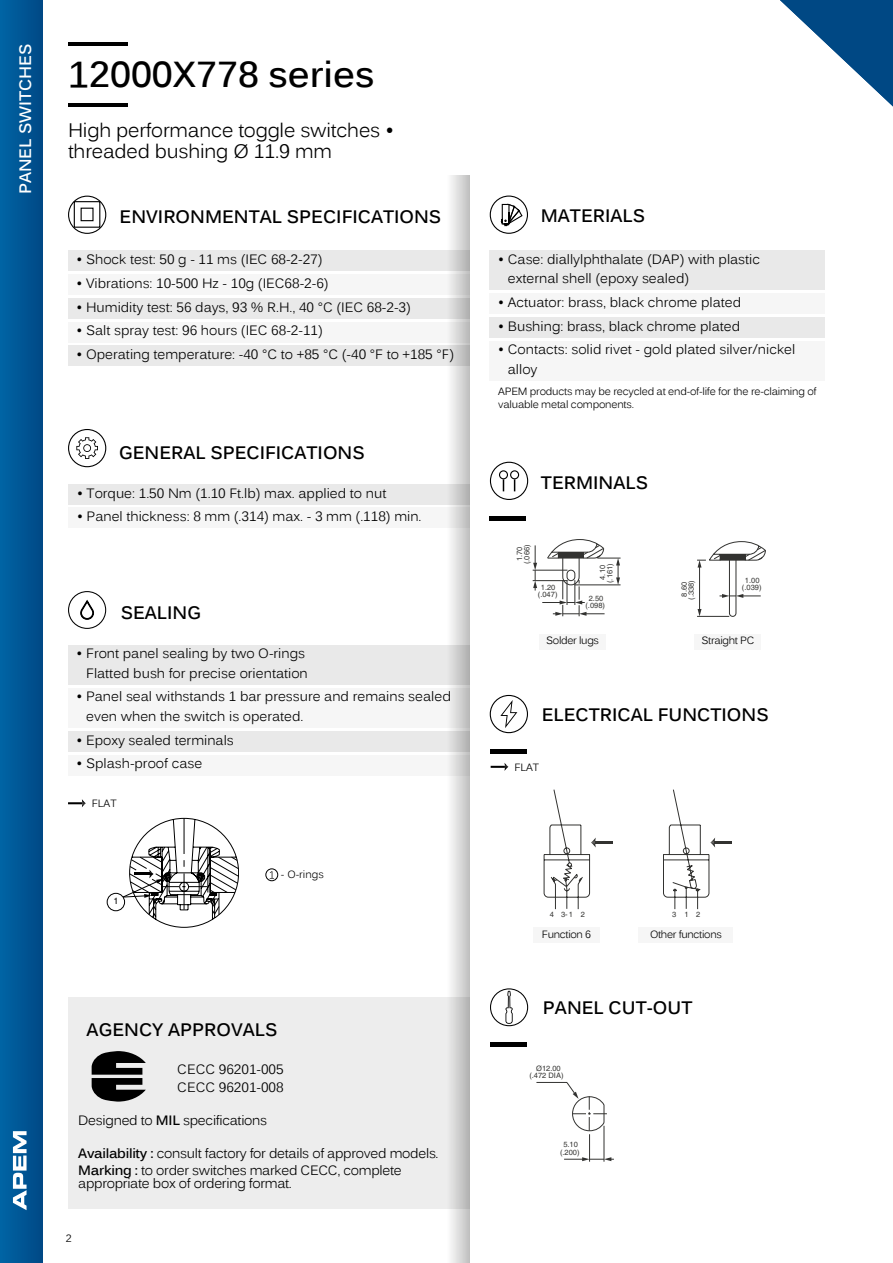
<style>
.page{position:relative;width:893px;height:1263px;background:#fff}
.page>*{position:absolute;margin:0;border:0;box-sizing:border-box;transform-origin:0 0}
.t1{font:700 36px "Kalinga";color:#000}
.t2{font:19.5px/21px "Kalinga";letter-spacing:-.01em;color:#000}
.t3{font:700 18px "Kalinga";color:#000}
.t4{font:700 16.5px "Kalinga";color:#fff}
.t5{font:13.5px/19.5px "Kalinga";color:#000}
.t6{font:13.5px/17.4px "Kalinga";letter-spacing:-.02em;color:#000}
.t7{font:10.5px/12.6px "Kalinga";letter-spacing:-.02em;color:#000}
.t8{font:9px "Helvetica";color:#000}
.t9{font:7.5px/7.4px "Helvetica";color:#323230;text-align:center}
.s1{font-weight:700}
</style>
<div class="page">
<div style="left:68px;top:251px;width:402px;height:20px;background:#e9e9e9"></div>
<div style="left:68px;top:275px;width:402px;height:20px;background:#f6f6f6"></div>
<div style="left:68px;top:298px;width:402px;height:20px;background:#e9e9e9"></div>
<div style="left:68px;top:322px;width:402px;height:20px;background:#f6f6f6"></div>
<div style="left:68px;top:346px;width:402px;height:20px;background:#e9e9e9"></div>
<svg style="left:68px;top:196px;width:38px;height:38px"></svg>
<div style="left:74px;top:201px;width:26px;height:27px;border:1px solid #000"></div>
<div style="left:81px;top:208px;width:13px;height:13px;border:1px solid #000"></div>
<div style="left:68px;top:997px;width:402px;height:212px;background:#ededed"></div>
<svg style="left:92px;top:1051px;width:54px;height:50px"></svg>
<svg style="left:68px;top:591px;width:38px;height:38px"></svg>
<div style="left:68px;top:645px;width:402px;height:39px;background:#e9e9e9"></div>
<div style="left:68px;top:688px;width:402px;height:39px;background:#f6f6f6"></div>
<div style="left:68px;top:731px;width:402px;height:20px;background:#e9e9e9"></div>
<div style="left:68px;top:755px;width:402px;height:20px;background:#f6f6f6"></div>
<svg style="left:68px;top:799px;width:18px;height:8px"></svg>
<div style="left:107px;top:893px;width:18px;height:18px;border:1px solid #000;border-radius:50%"></div>
<svg style="left:122px;top:818px;width:117px;height:110px"></svg>
<div style="left:265px;top:868px;width:13px;height:13px;border:1px solid #000;border-radius:50%"></div>
<svg style="left:270px;top:871px;width:4px;height:8px"></svg>
<div style="left:490px;top:250px;width:335px;height:40px;background:#e9e9e9"></div>
<div style="left:490px;top:293px;width:335px;height:21px;background:#f6f6f6"></div>
<div style="left:490px;top:317px;width:335px;height:20px;background:#e9e9e9"></div>
<div style="left:490px;top:341px;width:335px;height:40px;background:#f6f6f6"></div>
<svg style="left:490px;top:196px;width:38px;height:38px"></svg>
<hr style="left:68px;top:103px;width:59px;height:3px;background:#000">
<hr style="left:68px;top:43px;width:59px;height:3px;background:#000">
<hr style="left:490px;top:516px;width:36px;height:4px;background:#000">
<svg style="left:490px;top:462px;width:38px;height:38px"></svg>
<svg style="left:533px;top:539px;width:88px;height:77px"></svg>
<svg style="left:697px;top:541px;width:69px;height:76px"></svg>
<div style="left:539px;top:634px;width:67px;height:15px;background:#f6f6f6"></div>
<div style="left:695px;top:634px;width:66px;height:15px;background:#f6f6f6"></div>
<hr style="left:715px;top:841px;width:17px;height:3px;background:#323230">
<svg style="left:543px;top:789px;width:172px;height:121px"></svg>
<div style="left:533px;top:927px;width:67px;height:16px;background:#f6f6f6"></div>
<div style="left:639px;top:927px;width:94px;height:16px;background:#f6f6f6"></div>
<svg style="left:490px;top:695px;width:38px;height:38px"></svg>
<hr style="left:490px;top:749px;width:36px;height:4px;background:#000">
<svg style="left:491px;top:763px;width:17px;height:8px"></svg>
<svg style="left:536px;top:1081px;width:78px;height:81px"></svg>
<svg style="left:490px;top:988px;width:38px;height:38px"></svg>
<hr style="left:491px;top:1042px;width:36px;height:4px;background:#000">
<div style="left:69px;top:484px;width:401px;height:20px;background:#e9e9e9"></div>
<div style="left:69px;top:508px;width:401px;height:20px;background:#f6f6f6"></div>
<svg style="left:68px;top:429px;width:38px;height:38px"></svg>
<div style="left:446px;top:176px;width:24px;height:1087px;background:linear-gradient(to right,#f9f9f9,#bcbcbc)"></div>
<svg style="left:780px;top:0;width:113px;height:106px"></svg>
<div style="left:0;top:0;width:42px;height:1263px;background:linear-gradient(to right,#0064a5,#004986)"></div>
<svg style="left:13px;top:1131px;width:14px;height:79px"></svg>
<p class="t4" style="left:15px;top:194px;width:152px;rotate:-90deg">PANEL SWITCHES</p>
<h1 class="t1" style="left:68px;top:51px;width:308px">12000X778 series</h1>
<h2 class="t2" style="left:68px;top:122px;width:327px">High performance toggle switches • threaded bushing Ø 11.9 mm</h2>
<h3 class="t3" style="left:120px;top:205px;width:323px">ENVIRONMENTAL SPECIFICATIONS</h3>
<p class="t5" style="left:77px;top:251px;width:247px">• Shock test: 50 g - 11 ms (IEC 68-2-27)</p>
<p class="t5" style="left:77px;top:275px;width:254px">• Vibrations: 10-500 Hz - 10g (IEC68-2-6)</p>
<p class="t5" style="left:77px;top:298px;width:336px">• Humidity test: 56 days, 93 % R.H., 40 °C (IEC 68-2-3)</p>
<p class="t5" style="left:77px;top:322px;width:248px">• Salt spray test: 96 hours (IEC 68-2-11)</p>
<p class="t5" style="left:77px;top:346px;width:379px">• Operating temperature: -40 °C to +85 °C (-40 °F to +185 °F)</p>
<h3 class="t3" style="left:119px;top:441px;width:247px">GENERAL SPECIFICATIONS</h3>
<p class="t5" style="left:77px;top:484px;width:311px">• Torque: 1.50 Nm (1.10 Ft.lb) max. applied to nut</p>
<p class="t5" style="left:77px;top:508px;width:346px">• Panel thickness: 8 mm (.314) max. - 3 mm (.118) min.</p>
<h3 class="t3" style="left:121px;top:601px;width:82px">SEALING</h3>
<p class="t5" style="left:77px;top:645px;width:233px;text-align:right">• Front panel sealing by two O-rings<br>Flatted bush for precise orientation</p>
<p class="t5" style="left:86px;top:688px;width:366px;text-indent:-10px">• Panel seal withstands 1 bar pressure and remains sealed even when the switch is operated.</p>
<p class="t5" style="left:77px;top:731px;width:159px">• Epoxy sealed terminals</p>
<p class="t5" style="left:77px;top:755px;width:127px">• Splash-proof case</p>
<p class="t7" style="left:92px;top:798px;width:26px">FLAT</p>
<p class="t8" style="left:113px;top:896px;width:7px">1</p>
<p class="t7" style="left:281px;top:869px;width:44px">- O-rings</p>
<h3 class="t3" style="left:87px;top:1017px;width:192px">AGENCY APPROVALS</h3>
<p class="t5" style="left:177px;top:1062px;width:108px;line-height:17.4px">CECC 96201-005<br>CECC 96201-008</p>
<p class="t6" style="left:78px;top:1113px;width:190px">Designed to <span class="s1">MIL</span> specifications</p>
<p class="t6" style="left:78px;top:1145px;width:362px"><span class="s1">Availability :</span> consult factory for details of approved models.<br><span class="s1">Marking :</span> to order switches marked CECC, complete</p>
<p class="t6" style="left:78px;top:1176px;width:215px">appropriate box of ordering format.</p>
<p class="t7" style="left:66px;top:1232px;width:7px">2</p>
<h3 class="t3" style="left:541px;top:204px;width:106px">MATERIALS</h3>
<p class="t5" style="left:508px;top:250px;width:254px;text-indent:-10px">• Case: diallylphthalate (DAP) with plastic external shell (epoxy sealed)</p>
<p class="t5" style="left:498px;top:294px;width:244px">• Actuator: brass, black chrome plated</p>
<p class="t5" style="left:498px;top:317px;width:243px">• Bushing: brass, black chrome plated</p>
<p class="t5" style="left:508px;top:341px;width:289px;text-indent:-10px">• Contacts: solid rivet - gold plated silver/nickel alloy</p>
<p class="t7" style="left:498px;top:386px;width:320px">APEM products may be recycled at end-of-life for the re-claiming of valuable metal components.</p>
<h3 class="t3" style="left:541px;top:471px;width:109px">TERMINALS</h3>
<p class="t9" style="left:523px;top:564px;width:21px;rotate:-90deg">(.066)</p>
<p class="t9" style="left:516px;top:561px;width:16px;rotate:-90deg">1.70</p>
<p class="t9" style="left:541px;top:584px;width:16px">1.20</p>
<p class="t9" style="left:538px;top:591px;width:21px">(.047)</p>
<p class="t9" style="left:606px;top:583px;width:21px;rotate:-90deg">(.161)</p>
<p class="t9" style="left:599px;top:580px;width:16px;rotate:-90deg">4.10</p>
<p class="t9" style="left:589px;top:595px;width:16px">2.50</p>
<p class="t9" style="left:585px;top:602px;width:21px">(.098)</p>
<p class="t9" style="left:688px;top:600px;width:21px;rotate:-90deg">(.338)</p>
<p class="t9" style="left:681px;top:596px;width:16px;rotate:-90deg">8.60</p>
<p class="t9" style="left:745px;top:577px;width:16px">1.00</p>
<p class="t9" style="left:742px;top:584px;width:21px">(.039)</p>
<p class="t7" style="left:546px;top:635px;width:54px">Solder lugs</p>
<p class="t7" style="left:702px;top:635px;width:54px">Straight PC</p>
<h3 class="t3" style="left:542px;top:703px;width:228px">ELECTRICAL FUNCTIONS</h3>
<p class="t7" style="left:514px;top:762px;width:26px">FLAT</p>
<p class="t9" style="left:550px;top:911px;width:37px">4 3-1 2</p>
<p class="t9" style="left:672px;top:911px;width:29px">312</p>
<p class="t7" style="left:542px;top:929px;width:51px">Function 6</p>
<p class="t7" style="left:650px;top:929px;width:73px">Other functions</p>
<h3 class="t3" style="left:543px;top:996px;width:151px">PANEL CUT-OUT</h3>
<p class="t9" style="left:529px;top:1064px;width:36px">Ø12.00 (.472 DIA)</p>
<p class="t9" style="left:560px;top:1141px;width:21px">5.10 (.200)</p>
</div>
